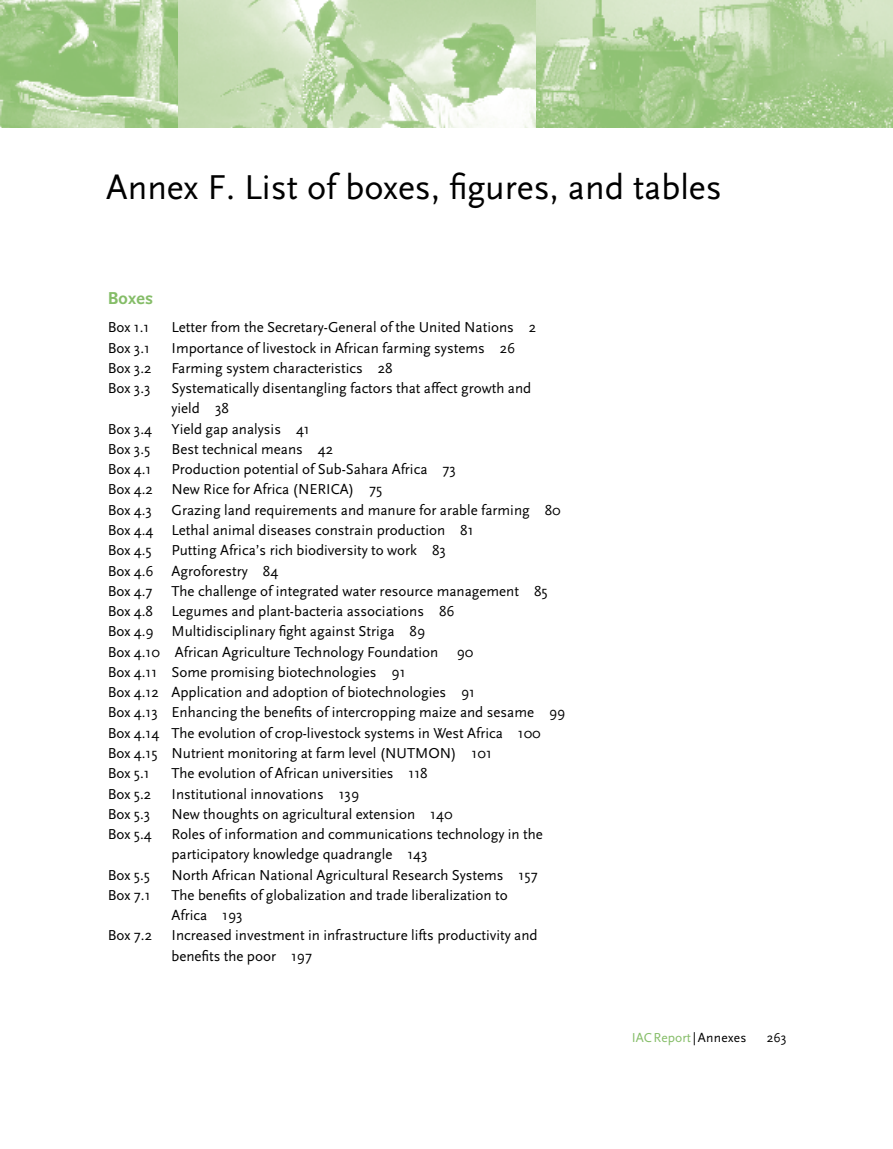
<style>
.page{position:relative;width:893px;height:1149px;background:#fff}
.page>*{position:absolute;margin:0;border:0;box-sizing:border-box;transform-origin:0 0}
.kop_1{font:36px "Scala Sans";color:#000}
.kop_2{font:700 18px "Scala Sans";letter-spacing:.01em;color:#85bd68}
.bodytekst_zi{font:15px/20.2px "Scala Sans";color:#000}
.t1{font:13.5px "Scala Sans";color:#85bd68}
.t2{font:13.5px "Scala Sans";color:#000}
.s1{color:#000}
</style>
<div class="page">
<img style="left:0;top:0;width:893px;height:128px">
<p class="kop_1" style="left:106px;top:168px;width:617px">Annex F. List of boxes, figures, and tables</p>
<p class="kop_2" style="left:108px;top:288px;width:47px">Boxes</p>
<p class="bodytekst_zi" style="left:108px;top:317px;width:43px">Box 1.1</p>
<p class="bodytekst_zi" style="left:171px;top:317px;width:366px">Letter from the Secretary-General of the United Nations 2</p>
<p class="bodytekst_zi" style="left:108px;top:338px;width:44px">Box 3.1</p>
<p class="bodytekst_zi" style="left:171px;top:338px;width:345px">Importance of livestock in African farming systems 26</p>
<p class="bodytekst_zi" style="left:108px;top:358px;width:45px">Box 3.2</p>
<p class="bodytekst_zi" style="left:171px;top:358px;width:223px">Farming system characteristics 28</p>
<p class="bodytekst_zi" style="left:108px;top:378px;width:44px">Box 3.3</p>
<p class="bodytekst_zi" style="left:171px;top:378px;width:361px">Systematically disentangling factors that affect growth and yield 38</p>
<p class="bodytekst_zi" style="left:108px;top:419px;width:46px">Box 3.4</p>
<p class="bodytekst_zi" style="left:171px;top:419px;width:140px">Yield gap analysis 41</p>
<p class="bodytekst_zi" style="left:108px;top:439px;width:44px">Box 3.5</p>
<p class="bodytekst_zi" style="left:171px;top:439px;width:163px">Best technical means 42</p>
<p class="bodytekst_zi" style="left:108px;top:459px;width:45px">Box 4.1</p>
<p class="bodytekst_zi" style="left:171px;top:459px;width:286px">Production potential of Sub-Sahara Africa 73</p>
<p class="bodytekst_zi" style="left:108px;top:479px;width:276px">Box 4.2 New Rice for Africa (NERICA) 75</p>
<p class="bodytekst_zi" style="left:108px;top:500px;width:46px">Box 4.3</p>
<p class="bodytekst_zi" style="left:171px;top:500px;width:391px">Grazing land requirements and manure for arable farming 80</p>
<p class="bodytekst_zi" style="left:108px;top:520px;width:367px">Box 4.4 Lethal animal diseases constrain production 81</p>
<p class="bodytekst_zi" style="left:108px;top:540px;width:46px">Box 4.5</p>
<p class="bodytekst_zi" style="left:171px;top:540px;width:276px">Putting Africa’s rich biodiversity to work 83</p>
<p class="bodytekst_zi" style="left:108px;top:560px;width:172px">Box 4.6 Agroforestry 84</p>
<p class="bodytekst_zi" style="left:108px;top:581px;width:46px">Box 4.7</p>
<p class="bodytekst_zi" style="left:171px;top:581px;width:378px">The challenge of integrated water resource management 85</p>
<p class="bodytekst_zi" style="left:108px;top:601px;width:348px">Box 4.8 Legumes and plant-bacteria associations 86</p>
<p class="bodytekst_zi" style="left:108px;top:621px;width:319px">Box 4.9 Multidisciplinary fight against Striga 89</p>
<p class="bodytekst_zi" style="left:108px;top:641px;width:367px">Box 4.10 African Agriculture Technology Foundation 90</p>
<p class="bodytekst_zi" style="left:108px;top:662px;width:299px">Box 4.11 Some promising biotechnologies 91</p>
<p class="bodytekst_zi" style="left:108px;top:682px;width:369px">Box 4.12 Application and adoption of biotechnologies 91</p>
<p class="bodytekst_zi" style="left:108px;top:702px;width:459px">Box 4.13 Enhancing the benefits of intercropping maize and sesame 99</p>
<p class="bodytekst_zi" style="left:108px;top:722px;width:435px">Box 4.14 The evolution of crop-livestock systems in West Africa 100</p>
<p class="bodytekst_zi" style="left:108px;top:743px;width:386px">Box 4.15 Nutrient monitoring at farm level (NUTMON) 101</p>
<p class="bodytekst_zi" style="left:108px;top:763px;width:44px">Box 5.1</p>
<p class="bodytekst_zi" style="left:171px;top:763px;width:258px">The evolution of African universities 118</p>
<p class="bodytekst_zi" style="left:108px;top:783px;width:45px">Box 5.2</p>
<p class="bodytekst_zi" style="left:171px;top:783px;width:189px">Institutional innovations 139</p>
<p class="bodytekst_zi" style="left:108px;top:803px;width:44px">Box 5.3</p>
<p class="bodytekst_zi" style="left:171px;top:803px;width:283px">New thoughts on agricultural extension 140</p>
<p class="bodytekst_zi" style="left:108px;top:824px;width:46px">Box 5.4</p>
<p class="bodytekst_zi" style="left:171px;top:824px;width:373px">Roles of information and communications technology in the participatory knowledge quadrangle 143</p>
<p class="bodytekst_zi" style="left:108px;top:864px;width:44px">Box 5.5</p>
<p class="bodytekst_zi" style="left:171px;top:864px;width:368px">North African National Agricultural Research Systems 157</p>
<p class="bodytekst_zi" style="left:108px;top:884px;width:44px">Box 7.1</p>
<p class="bodytekst_zi" style="left:171px;top:884px;width:338px">The benefits of globalization and trade liberalization to<br>Africa 193</p>
<p class="bodytekst_zi" style="left:108px;top:925px;width:46px">Box 7.2</p>
<p class="bodytekst_zi" style="left:171px;top:925px;width:368px">Increased investment in infrastructure lifts productivity and benefits the poor 197</p>
<p class="t1" style="left:632px;top:1030px;width:116px">IAC Report <span class="s1">| Annexes</span></p>
<p class="t2" style="left:767px;top:1030px;width:21px">263</p>
</div>
